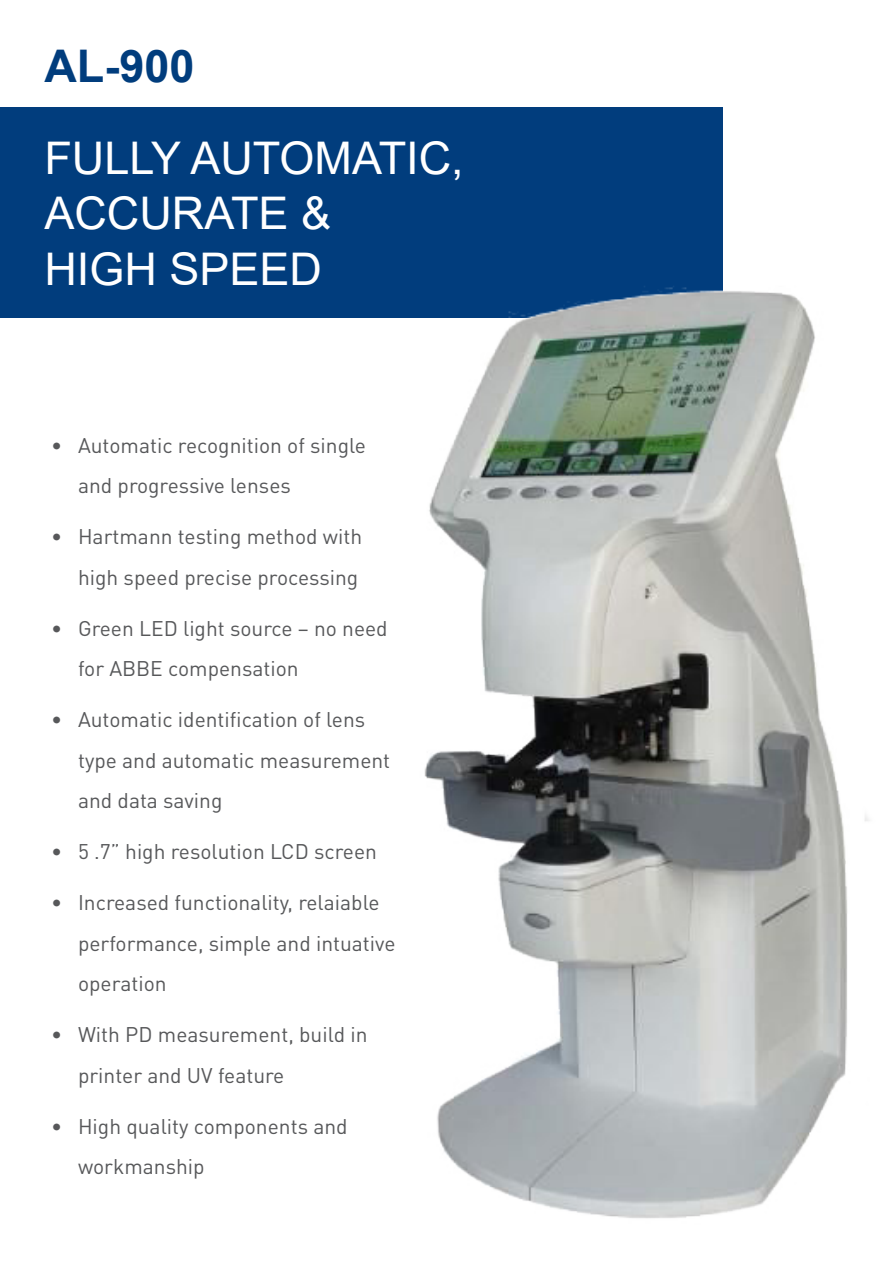
<style>
.page{position:relative;width:893px;height:1263px;background:#fff}
.page>*{position:absolute;margin:0;border:0;box-sizing:border-box;transform-origin:0 0}
.t1{font:45px/55.5px "Arial";color:#fff}
.t2{font:700 45px "Arial";color:#013d7d}
.t3{font:21px/40.5px "DIN Pro";color:#57585a}
</style>
<div class="page">
<div style="left:0;top:107px;width:723px;height:211px;background:#013d7d"></div>
<img style="left:424px;top:286px;width:445px;height:933px">
<p class="t2" style="left:44px;top:35px;width:152px">AL-900</p>
<p class="t1" style="left:44px;top:130px;width:421px">FULLY AUTOMATIC,<br>ACCURATE &amp;</p>
<p class="t1" style="left:44px;top:241px;width:279px">HIGH SPEED</p>
<p class="t3" style="left:78px;top:424px;width:289px;text-indent:-27px">• Automatic recognition of single and progressive lenses</p>
<p class="t3" style="left:51px;top:515px;width:313px;text-align:right">• Hartmann testing method with high speed precise processing</p>
<p class="t3" style="left:78px;top:607px;width:311px;text-indent:-27px">• Green LED light source – no need for ABBE compensation</p>
<p class="t3" style="left:78px;top:698px;width:314px;text-indent:-27px">• Automatic identification of lens type and automatic measurement and data saving</p>
<p class="t3" style="left:51px;top:830px;width:327px">• 5 .7” high resolution LCD screen</p>
<p class="t3" style="left:78px;top:881px;width:319px;text-indent:-27px">• Increased functionality, relaiable performance, simple and intuative operation</p>
<p class="t3" style="left:78px;top:1013px;width:291px;text-indent:-27px">• With PD measurement, build in printer and UV feature</p>
<p class="t3" style="left:78px;top:1105px;width:271px;text-indent:-27px">• High quality components and workmanship</p>
</div>
